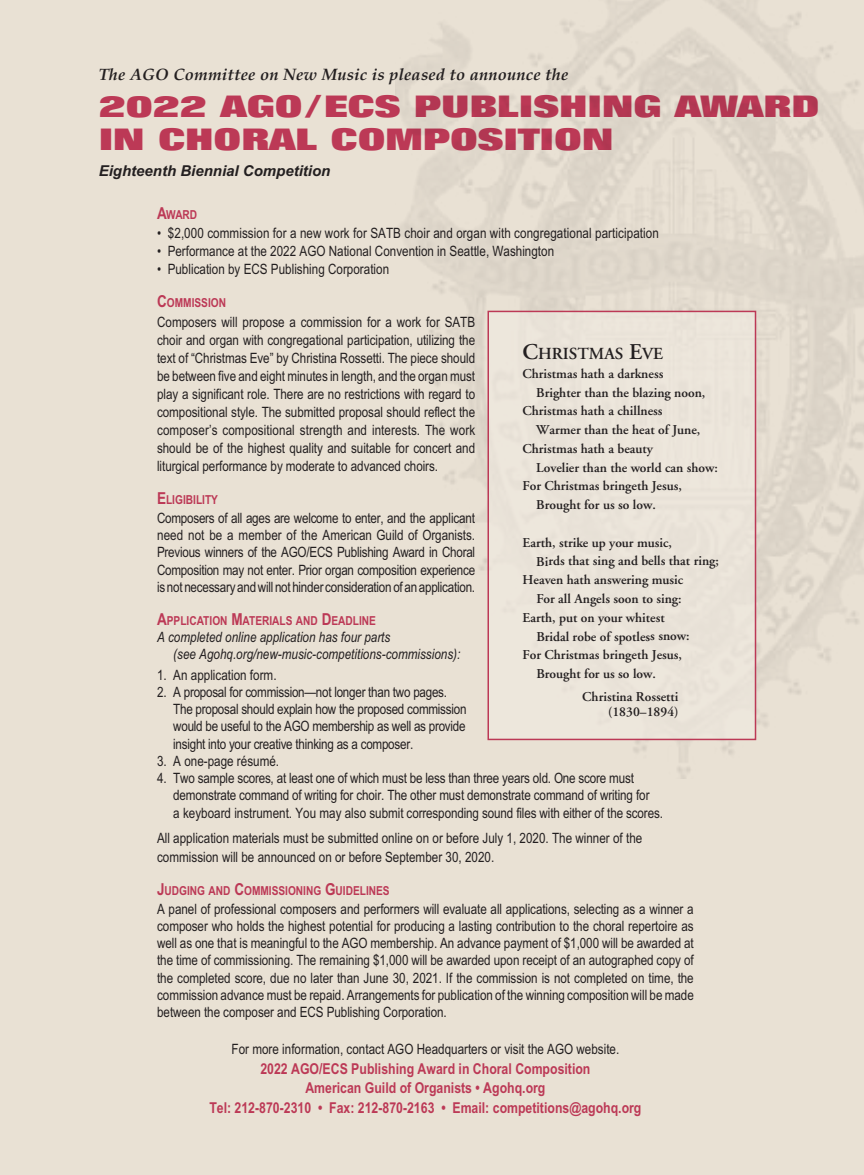
<style>
.page{position:relative;width:864px;height:1175px;background:#fff}
.page>*{position:absolute;margin:0;border:0;box-sizing:border-box;transform-origin:0 0}
.t1{font:800 30px/33px "Folio";color:#bc3956;scale:1.25 1}
.t2{font:600 16.95px "Adobe Garamond";color:#231f20}
.t3{font:italic 700 16.5px "Palatino";letter-spacing:.01em;color:#231f20}
.t4{font:700 15px/19.5px "Arial Narrow";color:#bc3956;text-align:center}
.t5{font:italic 700 15px "Arial";color:#231f20}
.t6{font:14.25px/17.2px "Arial Narrow";letter-spacing:-.005em;color:#231f20;text-align:justify}
.t7{font:italic 14.25px/17.2px "Arial Narrow";color:#231f20}
.t8{font:600 13.5px/14.2px "Adobe Garamond";color:#231f20;text-align:right}
.t9{font:700 12.3px "Arial Narrow";color:#bc3956}
.s1{font-size:16.5px}
.s2{font-size:22.5px}
</style>
<div class="page">
<div style="left:1px;top:0;width:863px;height:1174px;background:#e9e1d4"></div>
<div style="left:489px;top:312px;width:266px;height:426px;background:#ebe4da"></div>
<div style="left:488px;top:311px;width:268px;height:429px;border:2px solid #bc3956"></div>
<p class="t3" style="left:99px;top:65px;width:471px">The AGO Committee on New Music is pleased to announce the</p>
<h1 class="t1" style="left:99px;top:93px;width:578px">2022 AGO/ECS PUBLISHING AWARD<br>IN CHORAL COMPOSITION</h1>
<p class="t5" style="left:99px;top:162px;width:233px">Eighteenth Biennial Competition</p>
<p class="t9" style="left:157px;top:207px;width:42px"><span class="s1">A</span>WARD</p>
<p class="t6" style="left:157px;top:225px;width:503px">• $2,000 commission for a new work for SATB choir and organ with congregational participation</p>
<p class="t6" style="left:157px;top:243px;width:399px">• Performance at the 2022 AGO National Convention in Seattle, Washington</p>
<p class="t6" style="left:157px;top:261px;width:234px">• Publication by ECS Publishing Corporation</p>
<p class="t9" style="left:157px;top:296px;width:70px"><span class="s1">C</span>OMMISSION</p>
<p class="t6" style="left:157px;top:313px;width:320px;line-height:18px">Composers will propose a commission for a work for SATB choir and organ with congregational participation, utilizing the text of “Christmas Eve” by Christina Rossetti. The piece should be between five and eight minutes in length, and the organ must play a significant role. There are no restrictions with regard to compositional style. The submitted proposal should reflect the composer’s compositional strength and interests. The work should be of the highest quality and suitable for concert and liturgical performance by moderate to advanced choirs.</p>
<p class="t9" style="left:157px;top:492px;width:62px"><span class="s1">E</span>LIGIBILITY</p>
<p class="t6" style="left:157px;top:509px;width:320px">Composers of all ages are welcome to enter, and the applicant need not be a member of the American Guild of Organists.<br>Previous winners of the AGO/ECS Publishing Award in Choral Composition may not enter. Prior organ composition experience is not necessary andwill not hinder consideration of an application.</p>
<p class="t9" style="left:157px;top:613px;width:220px"><span class="s1">A</span>PPLICATION <span class="s1">M</span>ATERIALS AND <span class="s1">D</span>EADLINE</p>
<p class="t7" style="left:173px;top:628px;width:289px;text-indent:-16px">A completed online application has four parts<br>(see Agohq.org/new-music-competitions-commissions):</p>
<p class="t6" style="left:157px;top:666px;width:121px">1. An application form.</p>
<p class="t6" style="left:173px;top:683px;width:295px;text-align:left;text-indent:-16px">2. A proposal for commission—not longer than two pages.<br>The proposal should explain how the proposed commission would be useful to the AGO membership as well as provide insight into your creative thinking as a composer.</p>
<p class="t6" style="left:157px;top:752px;width:124px">3. A one-page résumé.</p>
<p class="t6" style="left:173px;top:769px;width:491px;text-align:left;text-indent:-16px">4. Two sample scores, at least one of which must be less than three years old. One score must demonstrate command of writing for choir. The other must demonstrate command of writing for<br>a keyboard instrument. You may also submit corresponding sound files with either of the scores.</p>
<p class="t6" style="left:157px;top:829px;width:487px;line-height:18.8px">All application materials must be submitted online on or before July 1, 2020. The winner of the commission will be announced on or before September 30, 2020.</p>
<p class="t9" style="left:157px;top:883px;width:234px"><span class="s1">J</span>UDGING AND <span class="s1">C</span>OMMISSIONING <span class="s1">G</span>UIDELINES</p>
<p class="t6" style="left:157px;top:900px;width:538px">A panel of professional composers and performers will evaluate all applications, selecting as a winner a composer who holds the highest potential for producing a lasting contribution to the choral repertoire as well as one that is meaningful to the AGO membership. An advance payment of $1,000 will be awarded at the time of commissioning. The remaining $1,000 will be awarded upon receipt of an autographed copy of the completed score, due no later than June 30, 2021. If the commission is not completed on time, the commission advance must be repaid. Arrangements for publication of the winning composition will be made between the composer and ECS Publishing Corporation.</p>
<p class="t6" style="left:232px;top:1040px;width:389px">For more information, contact AGO Headquarters or visit the AGO website.</p>
<p class="t4" style="left:209px;top:1058px;width:434px">2022 AGO/ECS Publishing Award in Choral Composition<br>American Guild of Organists • Agohq.org<br>Tel: 212-870-2310 • Fax: 212-870-2163 • Email: competitions@agohq.org</p>
<p class="t2" style="left:522px;top:347px;width:142px"><span class="s2">C</span>HRISTMAS <span class="s2">E</span>VE</p>
<p class="t8" style="left:522px;top:368px;width:142px">Christmas hath a darkness</p>
<p class="t8" style="left:536px;top:386px;width:171px">Brighter than the blazing noon,</p>
<p class="t8" style="left:523px;top:405px;width:142px">Christmas hath a chillness</p>
<p class="t8" style="left:536px;top:424px;width:166px">Warmer than the heat of June,</p>
<p class="t8" style="left:523px;top:443px;width:132px">Christmas hath a beauty</p>
<p class="t8" style="left:536px;top:461px;width:183px">Lovelier than the world can show:</p>
<p class="t8" style="left:523px;top:480px;width:161px">For Christmas bringeth Jesus,</p>
<p class="t8" style="left:536px;top:499px;width:121px">Brought for us so low.</p>
<p class="t8" style="left:523px;top:536px;width:151px">Earth, strike up your music,</p>
<p class="t8" style="left:536px;top:555px;width:184px">Birds that sing and bells that ring;</p>
<p class="t8" style="left:523px;top:574px;width:162px">Heaven hath answering music</p>
<p class="t8" style="left:536px;top:593px;width:147px">For all Angels soon to sing:</p>
<p class="t8" style="left:523px;top:611px;width:144px">Earth, put on your whitest</p>
<p class="t8" style="left:536px;top:630px;width:155px">Bridal robe of spotless snow:</p>
<p class="t8" style="left:523px;top:649px;width:161px">For Christmas bringeth Jesus,</p>
<p class="t8" style="left:536px;top:668px;width:121px">Brought for us so low.</p>
<p class="t8" style="left:582px;top:691px;width:98px">Christina Rossetti (1830–1894)</p>
</div>
